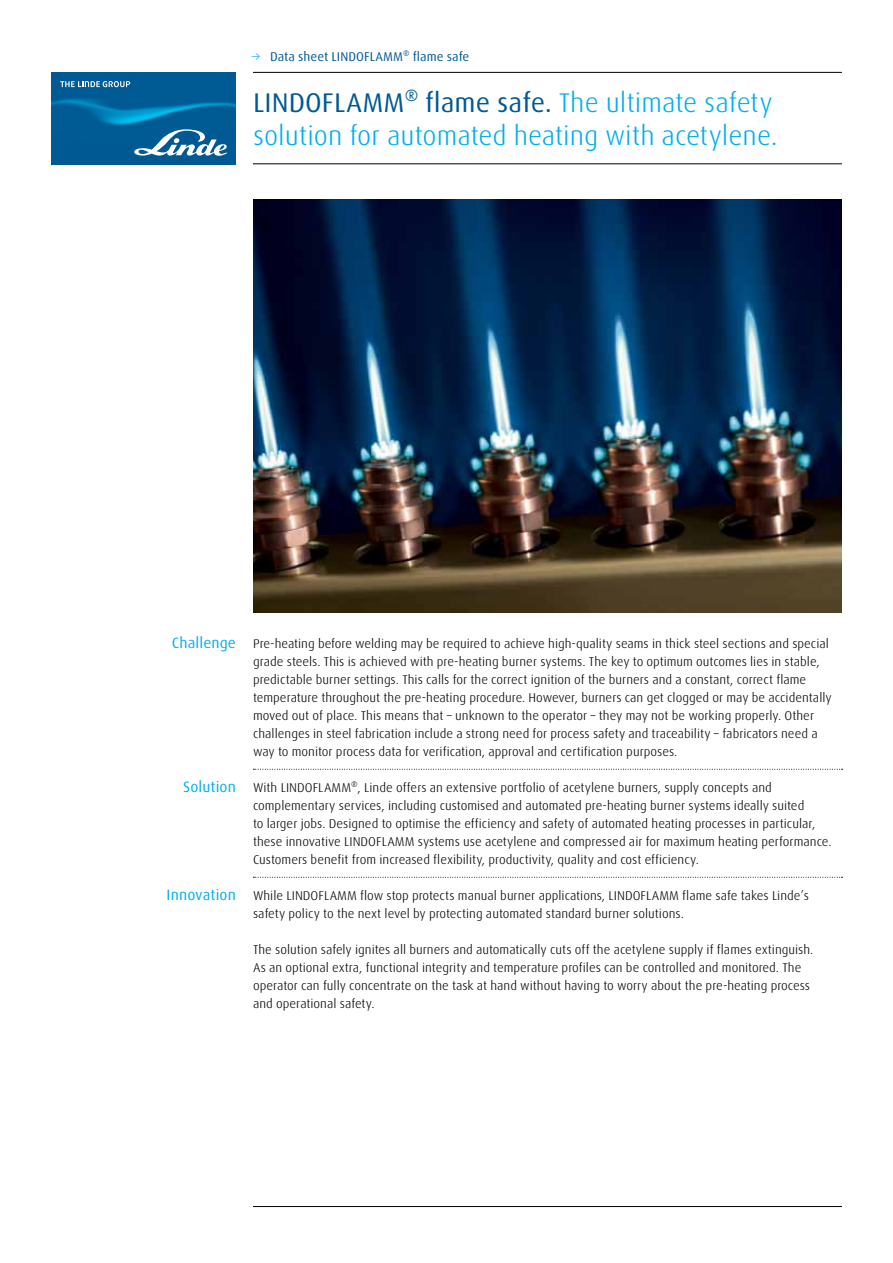
<style>
.page{position:relative;width:893px;height:1263px;background:#fff}
.page>*{position:absolute;margin:0;border:0;box-sizing:border-box;transform-origin:0 0}
.t1{font:300 27px/32.4px "Linde Dax Global";color:#00aeef}
.t2{font:15px "Linde Dax Global";letter-spacing:.005em;color:#00aeef}
.t3{font:300 12.75px/18px "Linde Dax Global";color:#000}
.t4{font:12.75px "Linde Dax Global";color:#005993}
.s1{font-weight:300;color:#00aeef}
.s2{font-weight:400;color:#005993}
</style>
<div class="page">
<hr style="left:253px;top:1206px;width:589px;height:1px;background:#000">
<svg style="left:253px;top:769px;width:590px;height:1px"></svg>
<svg style="left:253px;top:877px;width:590px;height:1px"></svg>
<hr style="left:253px;top:72px;width:589px;height:1px;background:#000">
<hr style="left:253px;top:163px;width:589px;height:1px;background:#000">
<img style="left:253px;top:200px;width:589px;height:412px">
<img style="left:51px;top:72px;width:185px;height:92px">
<svg style="left:134px;top:129px;width:93px;height:27px"></svg>
<svg style="left:60px;top:81px;width:70px;height:6px"></svg>
<p class="t4" style="left:251px;top:49px;width:220px"><span class="s1">→</span> Data sheet LINDOFLAMM® flame safe</p>
<h1 class="t1" style="left:253px;top:87px;width:526px"><span class="s2">LINDOFLAMM® flame safe.</span> The ultimate safety solution for automated heating with acetylene.</h1>
<p class="t2" style="left:172px;top:634px;width:66px">Challenge</p>
<p class="t2" style="left:183px;top:778px;width:54px">Solution</p>
<p class="t2" style="left:167px;top:886px;width:71px">Innovation</p>
<p class="t3" style="left:253px;top:635px;width:580px">Pre-heating before welding may be required to achieve high-quality seams in thick steel sections and special grade steels. This is achieved with pre-heating burner systems. The key to optimum outcomes lies in stable, predictable burner settings. This calls for the correct ignition of the burners and a constant, correct flame temperature throughout the pre-heating procedure. However, burners can get clogged or may be accidentally moved out of place. This means that – unknown to the operator – they may not be working properly. Other challenges in steel fabrication include a strong need for process safety and traceability – fabricators need a way to monitor process data for verification, approval and certification purposes.</p>
<p class="t3" style="left:253px;top:779px;width:580px">With LINDOFLAMM®, Linde offers an extensive portfolio of acetylene burners, supply concepts and complementary services, including customised and automated pre-heating burner systems ideally suited<br>to larger jobs. Designed to optimise the efficiency and safety of automated heating processes in particular, these innovative LINDOFLAMM systems use acetylene and compressed air for maximum heating performance.<br>Customers benefit from increased flexibility, productivity, quality and cost efficiency.</p>
<p class="t3" style="left:253px;top:887px;width:557px">While LINDOFLAMM flow stop protects manual burner applications, LINDOFLAMM flame safe takes Linde’s safety policy to the next level by protecting automated standard burner solutions.</p>
<p class="t3" style="left:253px;top:941px;width:562px">The solution safely ignites all burners and automatically cuts off the acetylene supply if flames extinguish.<br>As an optional extra, functional integrity and temperature profiles can be controlled and monitored. The operator can fully concentrate on the task at hand without having to worry about the pre-heating process and operational safety.</p>
</div>
